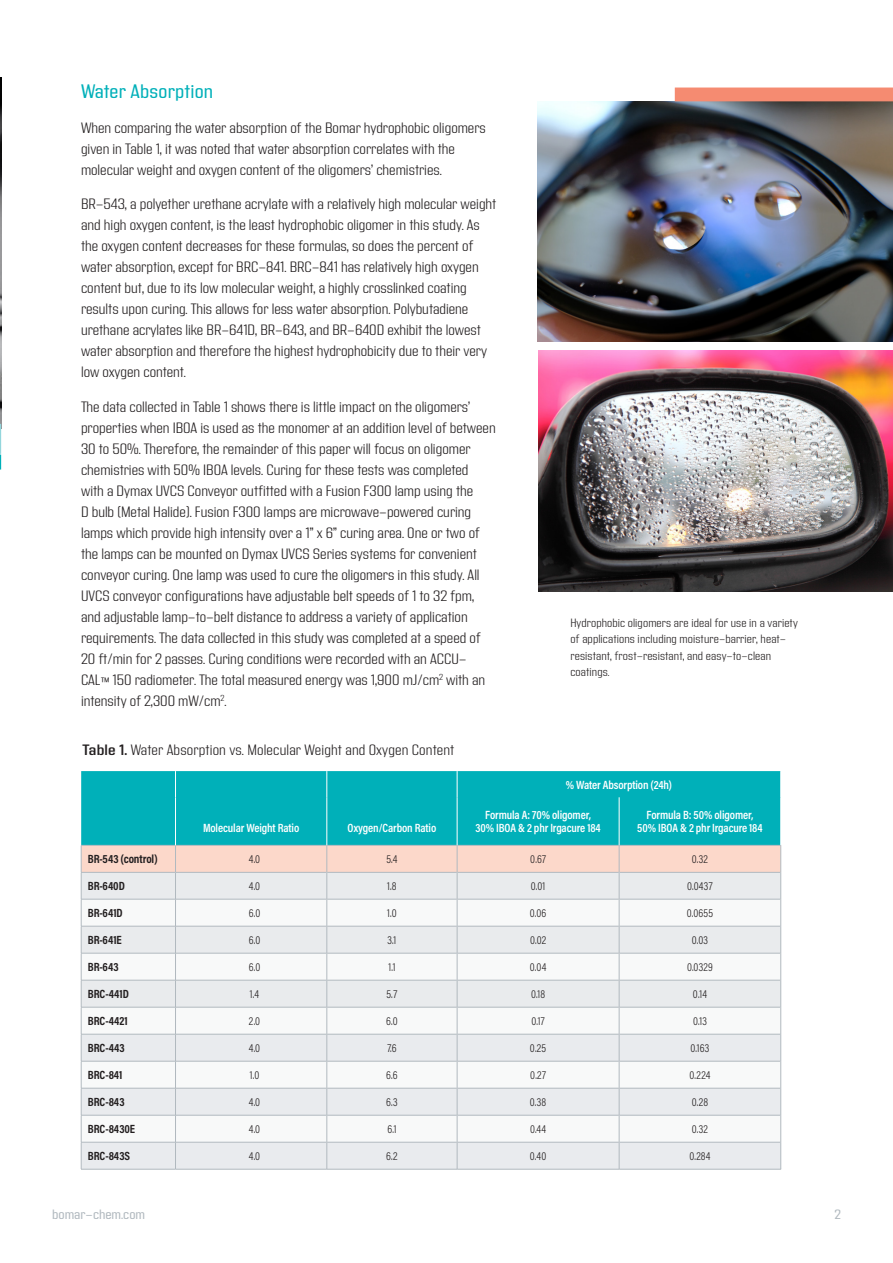
<style>
.page{position:relative;width:893px;height:1263px;background:#fff}
.page>*{position:absolute;margin:0;border:0;box-sizing:border-box;transform-origin:0 0}
.t1{font:19.5px "Address Sans Pro";letter-spacing:.01em;color:#00b0b9}
.t2{font:300 15px/21px "Address Sans Pro";color:#231f20}
.t3{font:13.5px "Address Sans Pro";color:#b1b9bf}
.t4{font:600 12px/13.5px "Acumin Pro Cond";letter-spacing:-.01em;color:#fff;text-align:center}
.t5{font:300 12px/16.5px "Address Sans Pro";letter-spacing:.01em;color:#231f20}
.t6{font:700 12px "Acumin Pro Cond";letter-spacing:-.005em;color:#231f20}
.t7{font:300 11.7px "Acumin Pro Cond";letter-spacing:.02em;color:#231f20}
.s1{font-weight:600}
</style>
<div class="page">
<div style="left:81px;top:771px;width:699px;height:74px;background:#00b0b9"></div>
<hr style="left:81px;top:1169px;width:95px;height:1px;background:#b1b9bf">
<hr style="left:176px;top:1169px;width:151px;height:1px;background:#b1b9bf">
<hr style="left:327px;top:1169px;width:130px;height:1px;background:#b1b9bf">
<hr style="left:457px;top:1169px;width:162px;height:1px;background:#b1b9bf">
<hr style="left:619px;top:1169px;width:162px;height:1px;background:#b1b9bf">
<svg style="left:780px;top:771px;width:1px;height:26px"></svg>
<hr style="left:619px;top:797px;width:1px;height:48px;background:#fff">
<svg style="left:81px;top:845px;width:700px;height:324px"></svg>
<svg style="left:175px;top:771px;width:1px;height:26px"></svg>
<hr style="left:175px;top:797px;width:1px;height:48px;background:#fff">
<svg style="left:326px;top:771px;width:1px;height:26px"></svg>
<svg style="left:457px;top:771px;width:1px;height:26px"></svg>
<hr style="left:326px;top:797px;width:1px;height:48px;background:#fff">
<hr style="left:457px;top:797px;width:1px;height:48px;background:#fff">
<img style="left:538px;top:102px;width:355px;height:240px">
<img style="left:0;top:77px;width:2px;height:352px">
<hr style="left:0;top:424px;width:1px;height:30px;background:#93d6dc">
<svg style="left:0;top:454px;width:1px;height:15px"></svg>
<img style="left:538px;top:350px;width:355px;height:241px">
<div style="left:675px;top:88px;width:218px;height:13px;background:#f58b71"></div>
<h1 class="t1" style="left:81px;top:81px;width:134px">Water Absorption</h1>
<p class="t2" style="left:81px;top:118px;width:406px">When comparing the water absorption of the Bomar hydrophobic oligomers given in Table 1, it was noted that water absorption correlates with the molecular weight and oxygen content of the oligomers’ chemistries.</p>
<p class="t2" style="left:81px;top:194px;width:417px">BR-543, a polyether urethane acrylate with a relatively high molecular weight and high oxygen content, is the least hydrophobic oligomer in this study. As the oxygen content decreases for these formulas, so does the percent of water absorption, except for BRC-841. BRC-841 has relatively high oxygen content but, due to its low molecular weight, a highly crosslinked coating results upon curing. This allows for less water absorption. Polybutadiene urethane acrylates like BR-641D, BR-643, and BR-640D exhibit the lowest water absorption and therefore the highest hydrophobicity due to their very low oxygen content.</p>
<p class="t2" style="left:81px;top:397px;width:416px">The data collected in Table 1 shows there is little impact on the oligomers’ properties when IBOA is used as the monomer at an addition level of between 30 to 50%. Therefore, the remainder of this paper will focus on oligomer chemistries with 50% IBOA levels. Curing for these tests was completed<br>with a Dymax UVCS Conveyor outfitted with a Fusion F300 lamp using the<br>D bulb (Metal Halide). Fusion F300 lamps are microwave-powered curing lamps which provide high intensity over a 1” x 6” curing area. One or two of the lamps can be mounted on Dymax UVCS Series systems for convenient conveyor curing. One lamp was used to cure the oligomers in this study. All UVCS conveyor configurations have adjustable belt speeds of 1 to 32 fpm, and adjustable lamp-to-belt distance to address a variety of application requirements. The data collected in this study was completed at a speed of 20 ft/min for 2 passes. Curing conditions were recorded with an ACCU-CAL™ 150 radiometer. The total measured energy was 1,900 mJ/cm<sup>2</sup> with an intensity of 2,300 mW/cm<sup>2</sup>.</p>
<p class="t2" style="left:82px;top:740px;width:373px"><span class="s1">Table 1.</span> Water Absorption vs. Molecular Weight and Oxygen Content</p>
<p class="t5" style="left:570px;top:615px;width:229px">Hydrophobic oligomers are ideal for use in a variety of applications including moisture-barrier, heat&shy;resistant, frost-resistant, and easy-to-clean coatings.</p>
<p class="t4" style="left:203px;top:821px;width:98px">Molecular Weight Ratio</p>
<p class="t4" style="left:348px;top:821px;width:90px">Oxygen/Carbon Ratio</p>
<p class="t4" style="left:566px;top:777px;width:108px">% Water Absorption (24h)</p>
<p class="t4" style="left:476px;top:808px;width:127px">Formula A: 70% oligomer,<br>30% IBOA &amp; 2 phr Irgacure 184</p>
<p class="t4" style="left:637px;top:808px;width:127px">Formula B: 50% oligomer,<br>50% IBOA &amp; 2 phr Irgacure 184</p>
<p class="t6" style="left:88px;top:851px;width:71px">BR-543 (control)</p>
<p class="t7" style="left:249px;top:852px;width:13px">4.0</p>
<p class="t7" style="left:386px;top:852px;width:12px">5.4</p>
<p class="t7" style="left:530px;top:852px;width:17px">0.67</p>
<p class="t7" style="left:692px;top:852px;width:18px">0.32</p>
<p class="t6" style="left:88px;top:878px;width:38px">BR-640D</p>
<p class="t7" style="left:249px;top:878px;width:13px">4.0</p>
<p class="t7" style="left:387px;top:878px;width:11px">1.8</p>
<p class="t7" style="left:531px;top:878px;width:16px">0.01</p>
<p class="t7" style="left:687px;top:878px;width:27px">0.0437</p>
<p class="t6" style="left:88px;top:905px;width:36px">BR-641D</p>
<p class="t7" style="left:249px;top:905px;width:13px">6.0</p>
<p class="t7" style="left:387px;top:905px;width:11px">1.0</p>
<p class="t7" style="left:530px;top:905px;width:18px">0.06</p>
<p class="t7" style="left:687px;top:905px;width:28px">0.0655</p>
<p class="t6" style="left:88px;top:932px;width:35px">BR-641E</p>
<p class="t7" style="left:249px;top:932px;width:13px">6.0</p>
<p class="t7" style="left:387px;top:932px;width:11px">3.1</p>
<p class="t7" style="left:530px;top:932px;width:18px">0.02</p>
<p class="t7" style="left:692px;top:932px;width:18px">0.03</p>
<p class="t6" style="left:88px;top:959px;width:32px">BR-643</p>
<p class="t7" style="left:249px;top:959px;width:13px">6.0</p>
<p class="t7" style="left:388px;top:959px;width:9px">1.1</p>
<p class="t7" style="left:530px;top:959px;width:18px">0.04</p>
<p class="t7" style="left:687px;top:959px;width:27px">0.0329</p>
<p class="t6" style="left:88px;top:986px;width:42px">BRC-441D</p>
<p class="t7" style="left:250px;top:986px;width:11px">1.4</p>
<p class="t7" style="left:387px;top:986px;width:12px">5.7</p>
<p class="t7" style="left:531px;top:986px;width:16px">0.18</p>
<p class="t7" style="left:693px;top:986px;width:16px">0.14</p>
<p class="t6" style="left:88px;top:1013px;width:41px">BRC-4421</p>
<p class="t7" style="left:249px;top:1013px;width:13px">2.0</p>
<p class="t7" style="left:386px;top:1013px;width:13px">6.0</p>
<p class="t7" style="left:531px;top:1013px;width:15px">0.17</p>
<p class="t7" style="left:693px;top:1013px;width:15px">0.13</p>
<p class="t6" style="left:88px;top:1040px;width:38px">BRC-443</p>
<p class="t7" style="left:249px;top:1040px;width:13px">4.0</p>
<p class="t7" style="left:387px;top:1040px;width:11px">7.6</p>
<p class="t7" style="left:530px;top:1040px;width:18px">0.25</p>
<p class="t7" style="left:690px;top:1040px;width:20px">0.163</p>
<p class="t6" style="left:88px;top:1067px;width:36px">BRC-841</p>
<p class="t7" style="left:250px;top:1067px;width:11px">1.0</p>
<p class="t7" style="left:386px;top:1067px;width:13px">6.6</p>
<p class="t7" style="left:530px;top:1067px;width:17px">0.27</p>
<p class="t7" style="left:690px;top:1067px;width:22px">0.224</p>
<p class="t6" style="left:88px;top:1094px;width:38px">BRC-843</p>
<p class="t7" style="left:249px;top:1094px;width:13px">4.0</p>
<p class="t7" style="left:386px;top:1094px;width:13px">6.3</p>
<p class="t7" style="left:530px;top:1094px;width:18px">0.38</p>
<p class="t7" style="left:692px;top:1094px;width:18px">0.28</p>
<p class="t6" style="left:88px;top:1121px;width:49px">BRC-8430E</p>
<p class="t7" style="left:249px;top:1121px;width:13px">4.0</p>
<p class="t7" style="left:387px;top:1121px;width:11px">6.1</p>
<p class="t7" style="left:530px;top:1121px;width:18px">0.44</p>
<p class="t7" style="left:692px;top:1121px;width:18px">0.32</p>
<p class="t6" style="left:88px;top:1148px;width:44px">BRC-843S</p>
<p class="t7" style="left:249px;top:1148px;width:13px">4.0</p>
<p class="t7" style="left:386px;top:1148px;width:13px">6.2</p>
<p class="t7" style="left:530px;top:1148px;width:18px">0.40</p>
<p class="t7" style="left:689px;top:1148px;width:23px">0.284</p>
<p class="t3" style="left:52px;top:1207px;width:94px">bomar-chem.com</p>
<p class="t3" style="left:834px;top:1207px;width:8px">2</p>
</div>
